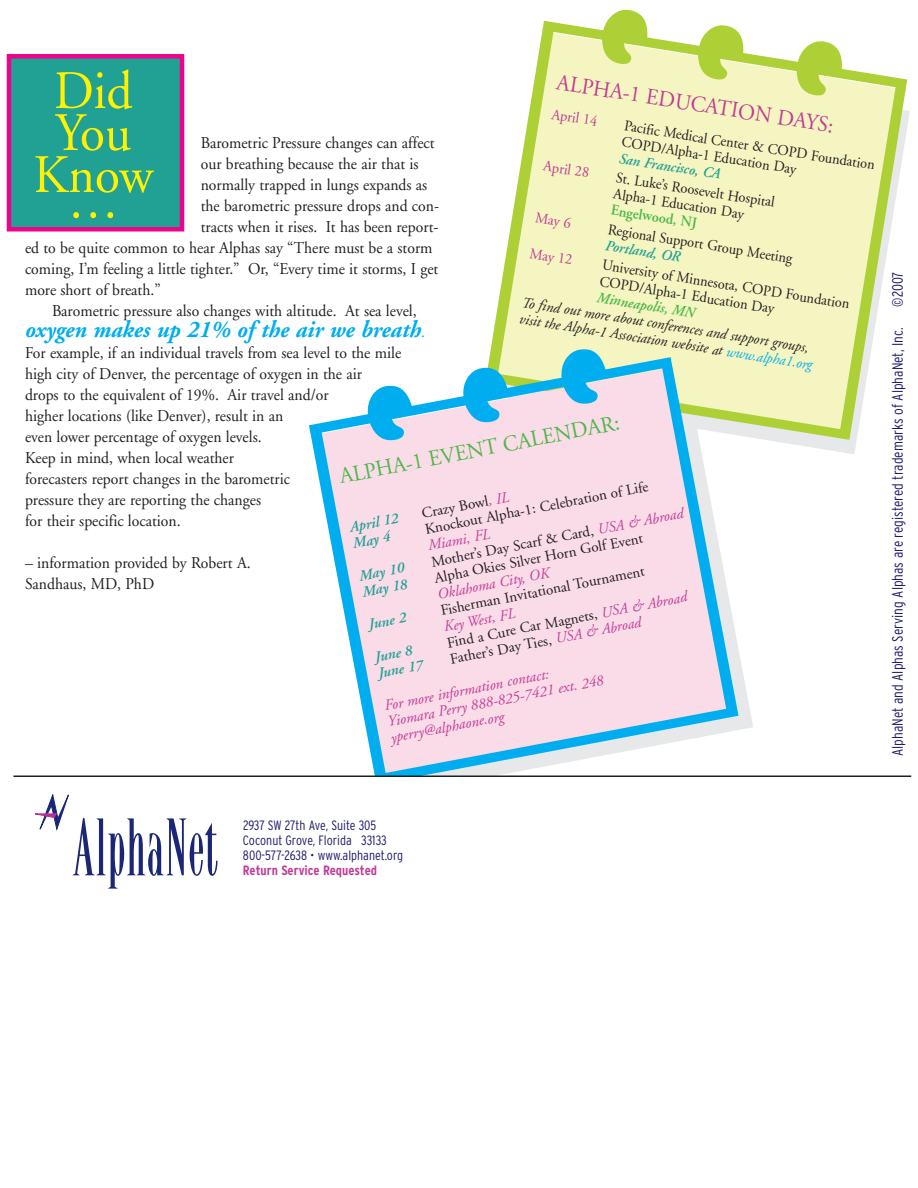
<style>
.page{position:relative;width:918px;height:1188px;background:#fff}
.page>*{position:absolute;margin:0;border:0;box-sizing:border-box;transform-origin:0 0}
.t1{font:54px/42px "Adobe Garamond";color:#fff101;text-align:center;scale:.95 1}
.t2{font:italic 700 24px "Adobe Garamond";color:#00aeef;scale:.95 1}
.t3{font:22.5px "Adobe Garamond";color:#c33b96;scale:.95 1}
.t4{font:22.5px "Adobe Garamond";color:#4cb848;scale:.95 1}
.t5{font:16.5px/21px "Adobe Garamond";color:#231f20;scale:.95 1}
.t6{font:15px/16.5px "Adobe Garamond";color:#231f20;scale:.95 1}
.t7{font:15px "Adobe Garamond";color:#231f20}
.t8{font:italic 15px/33px "Adobe Garamond";color:#c33b96}
.t9{font:italic 15px/16.5px "Adobe Garamond";color:#231f20;scale:.95 1}
.t10{font:300 condensed 15px "Interstate";color:#1f1a6d}
.t11{font:italic 600 15px "Adobe Garamond";color:#21a193}
.t12{font:italic 600 15px "Adobe Garamond";color:#21a193;scale:.95 1}
.t13{font:15px "Adobe Garamond";color:#c33b96;scale:.95 1}
.t14{font:italic 600 15px "Adobe Garamond";color:#4cb848;scale:.95 1}
.t15{font:600 15px "Adobe Garamond";color:#4cb848;scale:.95 1}
.t16{font:300 condensed 13.5px/15px "Interstate";color:#1f1a6d}
.t17{font:700 condensed 13.5px "Interstate";color:#c33b96}
.s1{font-weight:400;font-style:normal;font-size:16.5px}
.s2{color:#00aeef}
.s3{font-style:italic;color:#c33b96}
.s4{font-style:normal;color:#231f20}
</style>
<div class="page">
<svg style="left:769px;top:79px;width:141px;height:375px"></svg>
<svg style="left:491px;top:10px;width:416px;height:430px;fill:#f4f5c0"></svg>
<svg style="left:309px;top:347px;width:430px;height:429px;fill:#fadbe8"></svg>
<svg style="left:35px;top:794px;width:183px;height:95px"></svg>
<hr style="left:14px;top:776px;width:897px;height:1px;background:#231f20">
<div style="left:11px;top:58px;width:169px;height:169px;background:#21a193"></div>
<div style="left:7px;top:54px;width:177px;height:178px;border:4px solid #ed028c"></div>
<h1 class="t1" style="left:33px;top:75px;width:128px">Did<br>You<br>Know</h1>
<h1 class="t1" style="left:68px;top:184px;width:55px">…</h1>
<h3 class="t3" style="left:558px;top:73px;width:296px;rotate:9deg">ALPHA-1 EDUCATION DAYS:</h3>
<p class="t13" style="left:553px;top:108px;width:50px;rotate:9deg">April 14</p>
<p class="t6" style="left:626px;top:118px;width:268px;rotate:9deg">Pacific Medical Center &amp; COPD Foundation<br>COPD/Alpha-1 Education Day</p>
<p class="t5" style="left:201px;top:133px;width:248px">Barometric Pressure changes can affect</p>
<p class="t5" style="left:201px;top:154px;width:231px">our breathing because the air that is</p>
<p class="t5" style="left:201px;top:175px;width:240px">normally trapped in lungs expands as</p>
<p class="t5" style="left:201px;top:196px;width:252px">the barometric pressure drops and con-</p>
<p class="t5" style="left:201px;top:217px;width:252px">tracts when it rises. It has been report-</p>
<p class="t5" style="left:25px;top:238px;width:431px">ed to be quite common to hear Alphas say “There must be a storm</p>
<p class="t5" style="left:25px;top:259px;width:437px">coming, I’m feeling a little tighter.” Or, “Every time it storms, I get</p>
<p class="t5" style="left:25px;top:280px;width:144px">more short of breath.”</p>
<p class="t5" style="left:52px;top:301px;width:385px">Barometric pressure also changes with altitude. At sea level,</p>
<h2 class="t2" style="left:25px;top:319px;width:423px">oxygen makes up 21% of the air we breath<span class="s1">.</span></h2>
<p class="t5" style="left:25px;top:343px;width:398px">For example, if an individual travels from sea level to the mile high city of Denver, the percentage of oxygen in the air<br>drops to the equivalent of 19%. Air travel and/or<br>higher locations (like Denver), result in an<br>even lower percentage of oxygen levels.<br>Keep in mind, when local weather<br>forecasters report changes in the barometric<br>pressure they are reporting the changes<br>for their specific location.</p>
<p class="t5" style="left:25px;top:553px;width:239px">– information provided by Robert A.<br>Sandhaus, MD, PhD</p>
<p class="t12" style="left:620px;top:152px;width:109px;rotate:9deg">San Francisco, CA</p>
<p class="t13" style="left:545px;top:160px;width:50px;rotate:9deg">April 28</p>
<p class="t6" style="left:617px;top:170px;width:170px;rotate:9deg">St. Luke’s Roosevelt Hospital</p>
<p class="t15" style="left:612px;top:204px;width:93px;rotate:9deg">Engelwood, NJ</p>
<p class="t6" style="left:615px;top:187px;width:140px;rotate:9deg">Alpha-1 Education Day</p>
<p class="t13" style="left:536px;top:212px;width:39px;rotate:9deg">May 6</p>
<p class="t6" style="left:609px;top:222px;width:198px;rotate:9deg">Regional Support Group Meeting</p>
<p class="t13" style="left:531px;top:247px;width:47px;rotate:9deg">May 12</p>
<p class="t12" style="left:606px;top:239px;width:81px;rotate:9deg">Portland, OR</p>
<p class="t6" style="left:604px;top:258px;width:265px;rotate:9deg">University of Minnesota, COPD Foundation<br>COPD/Alpha-1 Education Day</p>
<p class="t14" style="left:598px;top:291px;width:106px;rotate:9deg">Minneapolis, MN</p>
<p class="t9" style="left:523px;top:295px;width:314px;rotate:9deg">To find out more about conferences and support groups, visit the Alpha-1 Association website at <span class="s2">www.alpha1.org</span></p>
<h3 class="t4" style="left:338px;top:468px;width:301px;rotate:-11deg">ALPHA-1 EVENT CALENDAR:</h3>
<p class="t11" style="left:349px;top:521px;width:51px;rotate:-11deg">April 12</p>
<p class="t7" style="left:424px;top:524px;width:229px;rotate:-11deg">Knockout Alpha-1: Celebration of Life</p>
<p class="t7" style="left:421px;top:507px;width:90px;rotate:-11deg">Crazy Bowl<span class="s3">, IL</span></p>
<p class="t7" style="left:430px;top:556px;width:258px;rotate:-11deg">Mother’s Day Scarf &amp; Card, <span class="s3">USA &amp; Abroad</span></p>
<p class="t8" style="left:425px;top:531px;width:64px;rotate:-11deg">Miami, FL</p>
<p class="t11" style="left:352px;top:538px;width:39px;rotate:-11deg">May 4</p>
<p class="t7" style="left:433px;top:572px;width:214px;rotate:-11deg">Alpha Okies Silver Horn Golf Event</p>
<p class="t11" style="left:358px;top:570px;width:47px;rotate:-11deg">May 10</p>
<p class="t8" style="left:435px;top:579px;width:115px;rotate:-11deg">Oklahoma City, OK</p>
<p class="t7" style="left:440px;top:605px;width:209px;rotate:-11deg">Fisherman Invitational Tournament</p>
<p class="t11" style="left:361px;top:586px;width:47px;rotate:-11deg">May 18</p>
<p class="t7" style="left:446px;top:637px;width:246px;rotate:-11deg">Find a Cure Car Magnets, <span class="s3">USA &amp; Abroad</span></p>
<p class="t8" style="left:441px;top:612px;width:74px;rotate:-11deg">Key West, FL</p>
<p class="t11" style="left:368px;top:619px;width:39px;rotate:-11deg">June 2</p>
<p class="t8" style="left:375px;top:658px;width:269px;text-indent:73px;rotate:-11deg"><span class="s4">Father’s Day Ties,</span> USA &amp; Abroad<br>For more information contact:</p>
<p class="t11" style="left:374px;top:651px;width:39px;rotate:-11deg">June 8</p>
<p class="t11" style="left:377px;top:667px;width:47px;rotate:-11deg">June 17</p>
<p class="t8" style="left:386px;top:715px;width:221px;line-height:16.5px;rotate:-11deg">Yiomara Perry 888-825-7421 ext. 248 yperry@alphaone.org</p>
<p class="t10" style="left:889px;top:307px;width:37px;rotate:-90deg">©2007</p>
<p class="t10" style="left:889px;top:756px;width:430px;rotate:-90deg">AlphaNet and Alphas Serving Alphas are registered trademarks of AlphaNet, Inc.</p>
<p class="t16" style="left:243px;top:818px;width:162px">2937 SW 27th Ave, Suite 305<br>Coconut Grove, Florida 33133<br>800-577-2638 • www.alphanet.org</p>
<p class="t17" style="left:243px;top:863px;width:136px">Return Service Requested</p>
</div>
